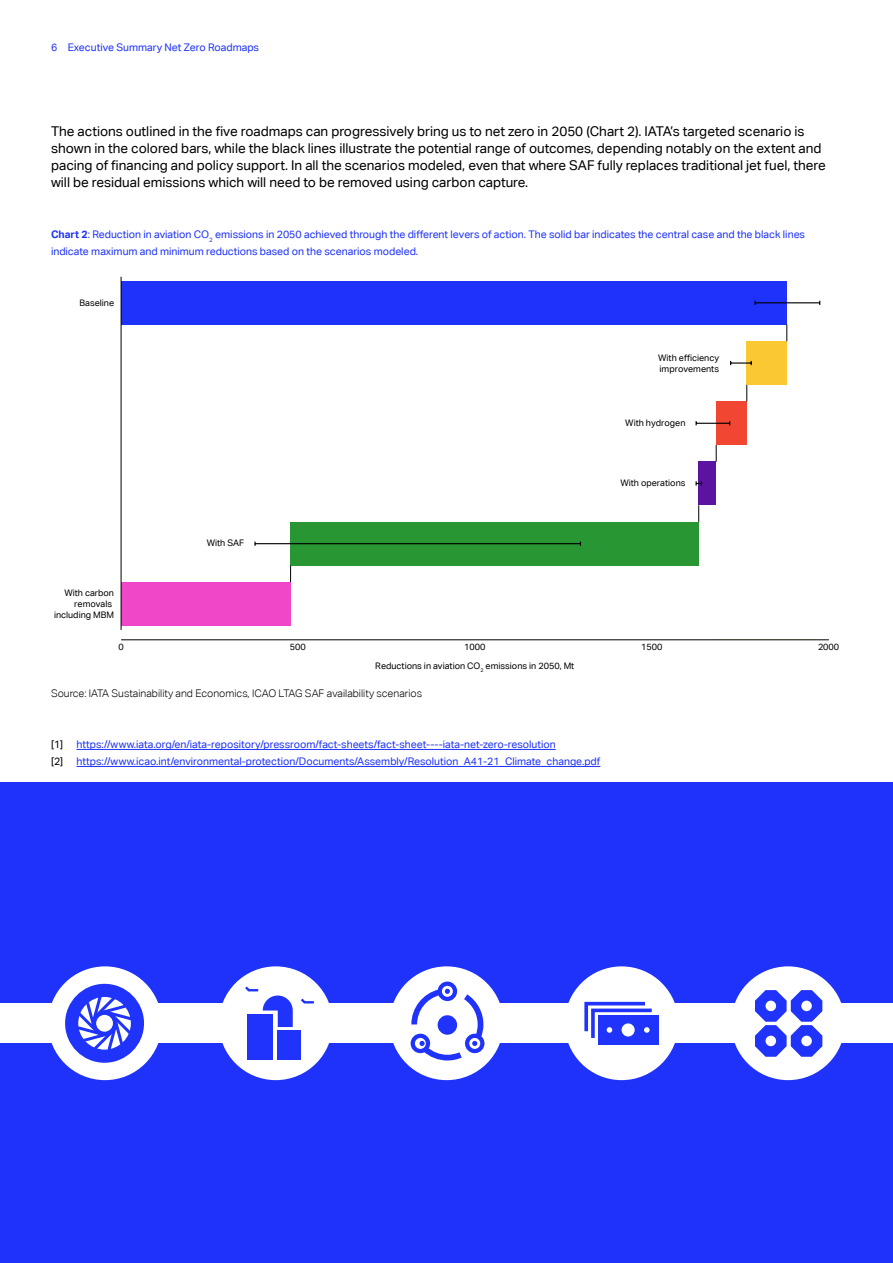
<style>
.page{position:relative;width:893px;height:1263px;background:#fff}
.page>*{position:absolute;margin:0;border:0;box-sizing:border-box;transform-origin:0 0}
.t1{font:13.5px/17px "Aktiv Grotesk";color:#000}
.t2{font:10.5px/17px "Aktiv Grotesk";color:#1e32fa}
.t3{font:300 10.5px "Aktiv Grotesk";color:#000}
.t4{font:10.5px "Aktiv Grotesk";color:#000}
.t5{font:9px/10.8px "Aktiv Grotesk";color:#000}
.s1{font-weight:700}
</style>
<div class="page">
<div style="left:121px;top:582px;width:170px;height:44px;background:#f046c8"></div>
<div style="left:716px;top:401px;width:31px;height:44px;background:#f04632"></div>
<div style="left:699px;top:462px;width:17px;height:43px;background:#5a14a0"></div>
<div style="left:291px;top:522px;width:408px;height:43px;background:#289632"></div>
<div style="left:121px;top:281px;width:666px;height:44px;background:#1e32fa"></div>
<div style="left:747px;top:341px;width:40px;height:44px;background:#fac832"></div>
<hr style="left:121px;top:277px;width:1px;height:353px;background:#000">
<svg style="left:695px;top:421px;width:35px;height:4px"></svg>
<svg style="left:695px;top:481px;width:7px;height:5px"></svg>
<hr style="left:255px;top:543px;width:325px;height:1px;background:#000">
<hr style="left:121px;top:639px;width:708px;height:1px;background:#000">
<svg style="left:730px;top:361px;width:22px;height:4px"></svg>
<hr style="left:755px;top:302px;width:30px;height:1px;background:#000">
<hr style="left:785px;top:302px;width:35px;height:1px;background:#000">
<svg style="left:787px;top:325px;width:1px;height:16px"></svg>
<svg style="left:746px;top:385px;width:1px;height:16px"></svg>
<svg style="left:716px;top:445px;width:1px;height:17px"></svg>
<svg style="left:698px;top:505px;width:1px;height:17px"></svg>
<svg style="left:290px;top:565px;width:1px;height:17px"></svg>
<hr style="left:77px;top:749px;width:479px;height:1px;background:#1e32fa">
<hr style="left:77px;top:766px;width:523px;height:1px;background:#1e32fa">
<div style="left:0;top:782px;width:893px;height:481px;background:#1e32fa"></div>
<div style="left:0;top:1004px;width:893px;height:39px;background:#fff"></div>
<div style="left:48px;top:966px;width:114px;height:114px;background:#fff;border-radius:50%"></div>
<div style="left:219px;top:966px;width:114px;height:114px;background:#fff;border-radius:50%"></div>
<div style="left:390px;top:966px;width:113px;height:114px;background:#fff;border-radius:50%"></div>
<div style="left:565px;top:966px;width:113px;height:114px;background:#fff;border-radius:50%"></div>
<div style="left:731px;top:966px;width:114px;height:114px;background:#fff;border-radius:50%"></div>
<svg style="left:65px;top:984px;width:79px;height:79px"></svg>
<div style="left:248px;top:1014px;width:25px;height:46px;background:#1f33fa"></div>
<div style="left:278px;top:1031px;width:23px;height:29px;background:#1f33fa"></div>
<svg style="left:301px;top:998px;width:13px;height:5px"></svg>
<svg style="left:245px;top:986px;width:48px;height:41px"></svg>
<div style="left:598px;top:1015px;width:60px;height:30px;background:#1f33fa"></div>
<svg style="left:584px;top:1002px;width:68px;height:36px"></svg>
<svg style="left:755px;top:990px;width:67px;height:67px"></svg>
<svg style="left:411px;top:981px;width:73px;height:79px"></svg>
<p class="t2" style="left:51px;top:39px;width:210px">6 Executive Summary Net Zero Roadmaps</p>
<p class="t1" style="left:51px;top:123px;width:776px">The actions outlined in the five roadmaps can progressively bring us to net zero in 2050 (Chart 2). IATA’s targeted scenario is shown in the colored bars, while the black lines illustrate the potential range of outcomes, depending notably on the extent and pacing of financing and policy support. In all the scenarios modeled, even that where SAF fully replaces traditional jet fuel, there will be residual emissions which will need to be removed using carbon capture.</p>
<p class="t2" style="left:51px;top:226px;width:756px"><span class="s1">Chart 2</span>: Reduction in aviation CO<sub>2</sub> emissions in 2050 achieved through the different levers of action. The solid bar indicates the central case and the black lines indicate maximum and minimum reductions based on the scenarios modeled.</p>
<p class="t5" style="left:80px;top:297px;width:36px">Baseline</p>
<p class="t5" style="left:54px;top:588px;width:62px;text-align:right">With carbon removals including MBM</p>
<p class="t5" style="left:207px;top:537px;width:39px">With SAF</p>
<p class="t5" style="left:658px;top:352px;width:62px">With efficiency improvements</p>
<p class="t5" style="left:625px;top:418px;width:62px">With hydrogen</p>
<p class="t5" style="left:620px;top:477px;width:67px">With operations</p>
<p class="t5" style="left:118px;top:641px;width:7px">0</p>
<p class="t5" style="left:290px;top:641px;width:17px">500</p>
<p class="t5" style="left:464px;top:641px;width:23px">1000</p>
<p class="t5" style="left:641px;top:641px;width:23px">1500</p>
<p class="t5" style="left:818px;top:641px;width:23px">2000</p>
<p class="t5" style="left:375px;top:660px;width:201px">Reductions in aviation CO<sub>2</sub> emissions in 2050, Mt</p>
<p class="t3" style="left:51px;top:688px;width:373px">Source: IATA Sustainability and Economics, ICAO LTAG SAF availability scenarios</p>
<p class="t4" style="left:51px;top:738px;width:14px">[1]</p>
<p class="t2" style="left:77px;top:736px;width:481px">https://www.iata.org/en/iata-repository/pressroom/fact-sheets/fact-sheet----iata-net-zero-resolution</p>
<p class="t4" style="left:51px;top:755px;width:14px">[2]</p>
<p class="t2" style="left:77px;top:753px;width:525px">https://www.icao.int/environmental-protection/Documents/Assembly/Resolution_A41-21_Climate_change.pdf</p>
</div>
